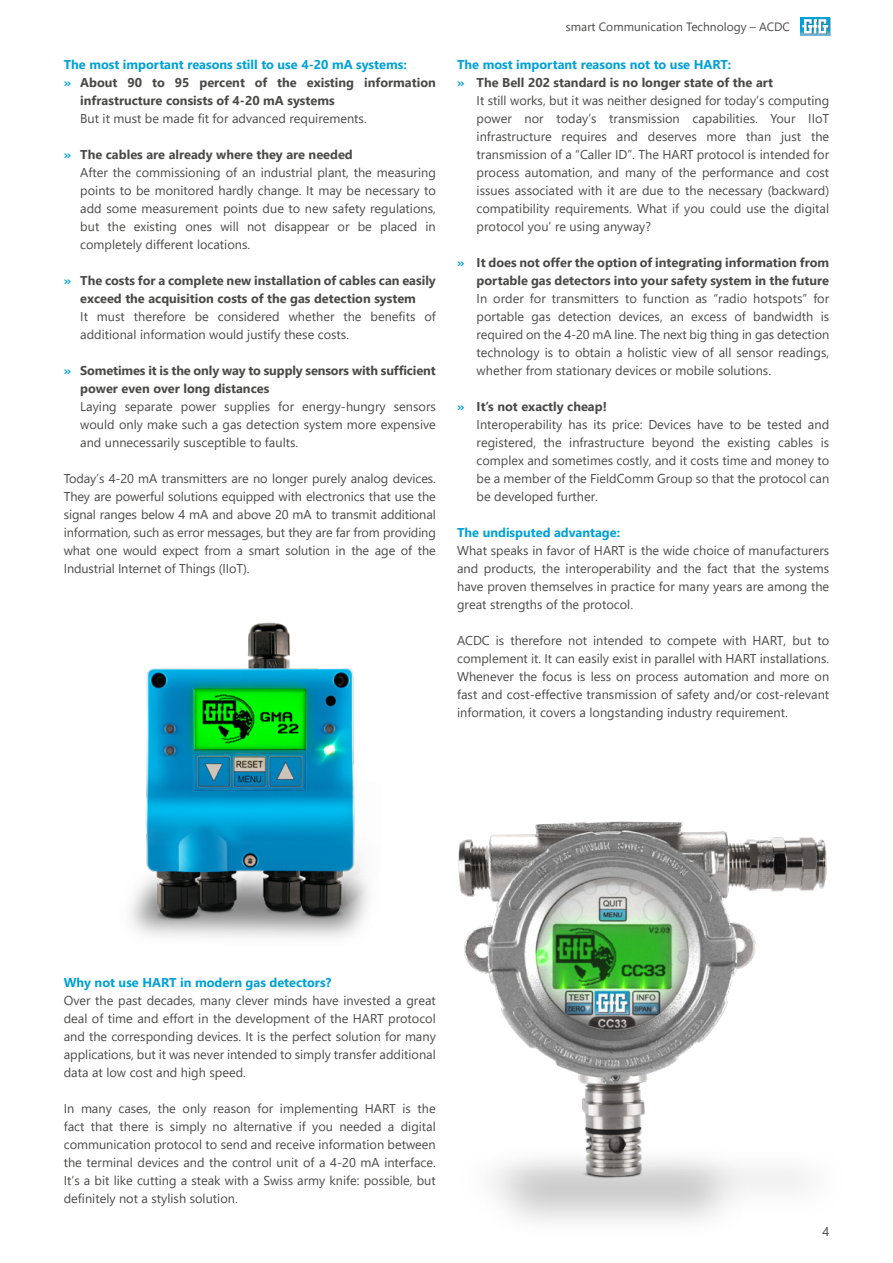
<style>
.page{position:relative;width:893px;height:1263px;background:#fff}
.page>*{position:absolute;margin:0;border:0;box-sizing:border-box;transform-origin:0 0}
.t1{font:12.75px/18px "Segoe UI";color:#4a4a49;text-align:justify}
.t2{font:700 12.75px/18px "Segoe UI";color:#4a4a49;text-align:center}
.t3{font:700 12.75px "Segoe UI";color:#00a1d6}
.t4{font:12px "Segoe UI";color:#4a4a49}
.s1{color:#00a1d6}
.s2{font-weight:700;color:#00a1d6}
.s3{font-weight:700}
</style>
<div class="page">
<img style="left:458px;top:821px;width:369px;height:400px">
<img style="left:130px;top:622px;width:238px;height:316px">
<svg style="left:801px;top:17px;width:29px;height:19px"></svg>
<p class="t3" style="left:64px;top:52px;width:344px">The most important reasons still to use 4-20 mA systems:</p>
<p class="t2" style="left:64px;top:72px;width:374px"><span class="s1">»</span> About 90 to 95 percent of the existing information</p>
<p class="t2" style="left:80px;top:91px;width:256px">infrastructure consists of 4-20 mA systems</p>
<p class="t1" style="left:80px;top:108px;width:288px">But it must be made fit for advanced requirements.</p>
<p class="t1" style="left:80px;top:144px;width:357px;text-align:left;text-indent:-16px"><span class="s2">»</span> <span class="s3">The cables are already where they are needed<br></span>After the commissioning of an industrial plant, the measuring points to be monitored hardly change. It may be necessary to add some measurement points due to new safety regulations, but the existing ones will not disappear or be placed in completely different locations.</p>
<p class="t2" style="left:64px;top:271px;width:374px"><span class="s1">»</span> The costs for a complete new installation of cables can easily exceed the acquisition costs of the gas detection system</p>
<p class="t1" style="left:80px;top:306px;width:357px">It must therefore be considered whether the benefits of additional information would justify these costs.</p>
<p class="t2" style="left:80px;top:361px;width:357px;text-align:left;text-indent:-16px"><span class="s1">»</span> Sometimes it is the only way to supply sensors with sufficient power even over long distances</p>
<p class="t1" style="left:80px;top:396px;width:357px">Laying separate power supplies for energy-hungry sensors would only make such a gas detection system more expensive and unnecessarily susceptible to faults.</p>
<p class="t1" style="left:64px;top:468px;width:374px">Today’s 4-20 mA transmitters are no longer purely analog devices.<br>They are powerful solutions equipped with electronics that use the signal ranges below 4 mA and above 20 mA to transmit additional information, such as error messages, but they are far from providing what one would expect from a smart solution in the age of the Industrial Internet of Things (IIoT).</p>
<p class="t4" style="left:566px;top:15px;width:226px">smart Communication Technology – ACDC</p>
<p class="t3" style="left:457px;top:53px;width:276px">The most important reasons not to use HART:</p>
<p class="t2" style="left:457px;top:73px;width:318px"><span class="s1">»</span> The Bell 202 standard is no longer state of the art</p>
<p class="t1" style="left:477px;top:91px;width:354px">It still works, but it was neither designed for today’s computing</p>
<p class="t1" style="left:477px;top:109px;width:354px">power nor today’s transmission capabilities. Your IIoT</p>
<p class="t1" style="left:477px;top:127px;width:354px">infrastructure requires and deserves more than just the</p>
<p class="t1" style="left:477px;top:145px;width:354px">transmission of a “Caller ID”. The HART protocol is intended for</p>
<p class="t1" style="left:477px;top:163px;width:354px">process automation, and many of the performance and cost</p>
<p class="t1" style="left:477px;top:181px;width:354px">issues associated with it are due to the necessary (backward)</p>
<p class="t1" style="left:477px;top:199px;width:354px">compatibility requirements. What if you could use the digital</p>
<p class="t1" style="left:477px;top:217px;width:176px">protocol you’ re using anyway?</p>
<p class="t2" style="left:457px;top:253px;width:374px;text-align:right"><span class="s1">»</span> It does not offer the option of integrating information from portable gas detectors into your safety system in the future</p>
<p class="t1" style="left:477px;top:289px;width:354px">In order for transmitters to function as “radio hotspots” for portable gas detection devices, an excess of bandwidth is required on the 4-20 mA line. The next big thing in gas detection technology is to obtain a holistic view of all sensor readings, whether from stationary devices or mobile solutions.</p>
<p class="t1" style="left:477px;top:397px;width:354px;text-align:left;text-indent:-19px"><span class="s2">»</span> <span class="s3">It’s not exactly cheap!<br></span>Interoperability has its price: Devices have to be tested and registered, the infrastructure beyond the existing cables is complex and sometimes costly, and it costs time and money to be a member of the FieldComm Group so that the protocol can be developed further.</p>
<p class="t3" style="left:457px;top:521px;width:165px">The undisputed advantage:</p>
<p class="t1" style="left:457px;top:541px;width:374px">What speaks in favor of HART is the wide choice of manufacturers and products, the interoperability and the fact that the systems have proven themselves in practice for many years are among the great strengths of the protocol.</p>
<p class="t1" style="left:457px;top:631px;width:374px">ACDC is therefore not intended to compete with HART, but to complement it. It can easily exist in parallel with HART installations.<br>Whenever the focus is less on process automation and more on fast and cost-effective transmission of safety and/or cost-relevant information, it covers a longstanding industry requirement.</p>
<p class="t3" style="left:64px;top:971px;width:269px">Why not use HART in modern gas detectors?</p>
<p class="t1" style="left:64px;top:990px;width:374px">Over the past decades, many clever minds have invested a great deal of time and effort in the development of the HART protocol and the corresponding devices. It is the perfect solution for many applications, but it was never intended to simply transfer additional data at low cost and high speed.</p>
<p class="t1" style="left:64px;top:1098px;width:374px">In many cases, the only reason for implementing HART is the fact that there is simply no alternative if you needed a digital communication protocol to send and receive information between the terminal devices and the control unit of a 4-20 mA interface.<br>It’s a bit like cutting a steak with a Swiss army knife: possible, but definitely not a stylish solution.</p>
<p class="t1" style="left:822px;top:1221px;width:8px">4</p>
</div>
